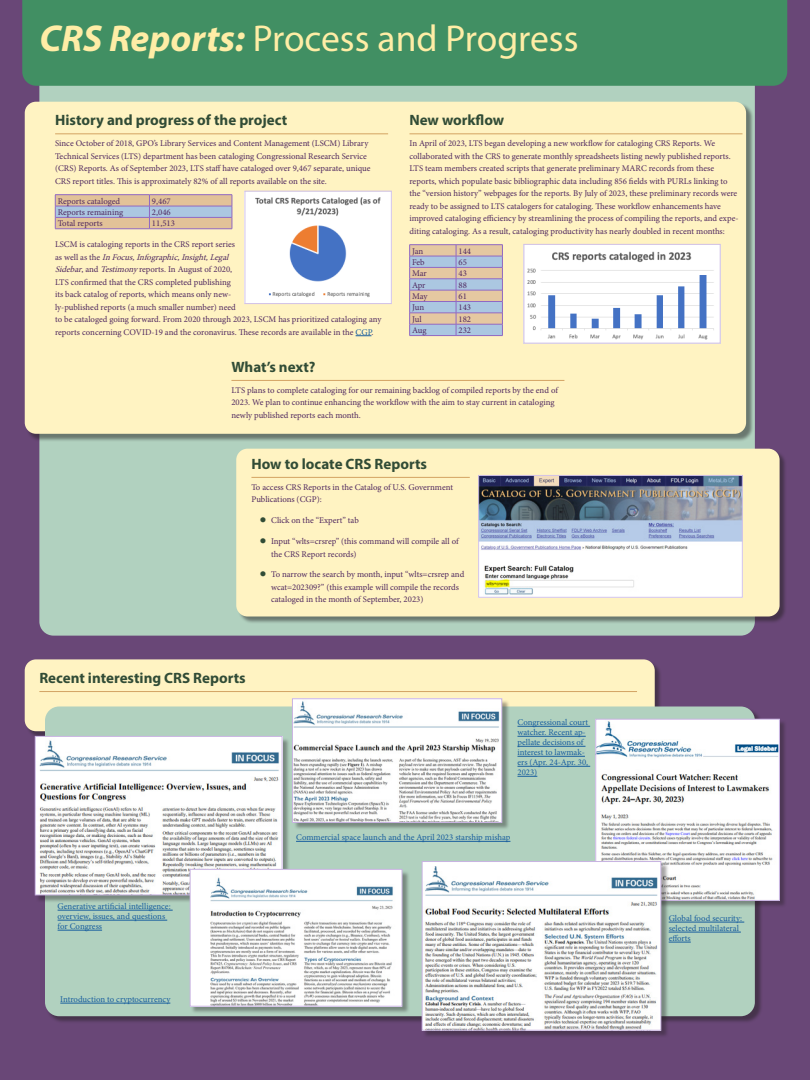
<style>
.page{position:relative;width:810px;height:1080px;background:#694777}
.page>*{position:absolute;margin:0;border:0;box-sizing:border-box;transform-origin:0 0}
.t1{font:37.5px "Myriad Pro";color:#ffeda6}
.heading_1{font:700 15px "Myriad Pro";color:#314c36}
.text{font:8.75px/12.5px "Minion Pro";color:#4f275f}
.text-2{font:8.75px/10px "Minion Pro";color:#175d9e}
.s1{font-weight:700;font-style:italic}
.s2{font-style:italic}
.s3{color:#175d9e}
</style>
<div class="page">
<div style="left:39px;top:22px;width:716px;height:614px;background:#b1d1bf;border-radius:14px"></div>
<div style="left:22px;top:0;width:765px;height:86px;background:#418f63"></div>
<div style="left:26px;top:103px;width:728px;height:339px;background:#231f20;opacity:.5"></div>
<div style="left:25px;top:102px;width:721px;height:332px;background:#fff3c2;border-radius:11px"></div>
<div style="left:237px;top:450px;width:550px;height:174px;background:#231f20;opacity:.5"></div>
<div style="left:236px;top:449px;width:544px;height:167px;background:#fff3c2;border-radius:11px"></div>
<div style="left:25px;top:659px;width:630px;height:72px;background:#fff3c2;border-radius:11px"></div>
<div style="left:46px;top:707px;width:717px;height:317px;background:#231f20;opacity:.5"></div>
<div style="left:45px;top:707px;width:710px;height:309px;background:#b1d1bf;border-radius:14px"></div>
<hr style="left:55px;top:134px;width:333px;height:1px;background:#d3a363">
<svg style="left:356px;top:336px;width:15px;height:1px"></svg>
<svg style="left:55px;top:195px;width:178px;height:34px"></svg>
<hr style="left:55px;top:229px;width:94px;height:1px;background:#9068c3">
<hr style="left:149px;top:229px;width:83px;height:1px;background:#9068c3">
<hr style="left:55px;top:217px;width:94px;height:1px;background:#9068c3">
<hr style="left:149px;top:217px;width:83px;height:1px;background:#9068c3">
<hr style="left:410px;top:134px;width:332px;height:1px;background:#d3a363">
<svg style="left:410px;top:245px;width:93px;height:90px"></svg>
<hr style="left:410px;top:335px;width:46px;height:1px;background:#9068c3">
<hr style="left:456px;top:335px;width:47px;height:1px;background:#9068c3">
<hr style="left:410px;top:267px;width:46px;height:1px;background:#9068c3">
<hr style="left:456px;top:267px;width:46px;height:1px;background:#9068c3">
<hr style="left:410px;top:290px;width:46px;height:1px;background:#9068c3">
<hr style="left:456px;top:290px;width:46px;height:1px;background:#9068c3">
<hr style="left:410px;top:313px;width:46px;height:1px;background:#9068c3">
<hr style="left:456px;top:313px;width:46px;height:1px;background:#9068c3">
<hr style="left:231px;top:380px;width:333px;height:1px;background:#d3a363">
<hr style="left:251px;top:477px;width:219px;height:1px;background:#d3a363">
<hr style="left:39px;top:691px;width:598px;height:1px;background:#d3a363">
<hr style="left:58px;top:910px;width:115px;height:1px;background:#175d9e">
<hr style="left:58px;top:920px;width:109px;height:1px;background:#175d9e">
<hr style="left:58px;top:930px;width:44px;height:1px;background:#175d9e">
<hr style="left:60px;top:1003px;width:110px;height:1px;background:#175d9e">
<hr style="left:669px;top:922px;width:75px;height:1px;background:#175d9e">
<hr style="left:669px;top:932px;width:72px;height:1px;background:#175d9e">
<svg style="left:669px;top:942px;width:22px;height:1px"></svg>
<hr style="left:296px;top:841px;width:214px;height:1px;background:#175d9e">
<hr style="left:518px;top:726px;width:72px;height:1px;background:#175d9e">
<hr style="left:518px;top:736px;width:68px;height:1px;background:#175d9e">
<hr style="left:518px;top:746px;width:68px;height:1px;background:#175d9e">
<hr style="left:518px;top:756px;width:67px;height:1px;background:#175d9e">
<hr style="left:518px;top:766px;width:72px;height:1px;background:#175d9e">
<svg style="left:518px;top:776px;width:19px;height:1px"></svg>
<img style="left:247px;top:193px;width:143px;height:109px">
<div style="left:245px;top:191px;width:147px;height:113px;border:1px solid #d3c3e7"></div>
<img style="left:526px;top:246px;width:192px;height:95px">
<div style="left:524px;top:244px;width:196px;height:99px;border:1px solid #d3c3e7"></div>
<img style="left:480px;top:477px;width:260px;height:118px">
<div style="left:478px;top:475px;width:264px;height:122px;border:1px solid #d3c3e7"></div>
<div style="left:36px;top:737px;width:254px;height:166px;background:#231f20;opacity:.4"></div>
<img style="left:37px;top:738px;width:243px;height:155px">
<div style="left:35px;top:736px;width:247px;height:159px;border:1px solid #c8b3e1"></div>
<div style="left:293px;top:700px;width:217px;height:130px;background:#231f20;opacity:.4"></div>
<img style="left:294px;top:701px;width:206px;height:120px">
<div style="left:292px;top:699px;width:210px;height:124px;border:1px solid #c8b3e1"></div>
<div style="left:597px;top:720px;width:190px;height:188px;background:#231f20;opacity:.4"></div>
<img style="left:598px;top:721px;width:180px;height:178px">
<div style="left:596px;top:719px;width:184px;height:182px;border:1px solid #c8b3e1"></div>
<div style="left:191px;top:870px;width:219px;height:144px;background:#231f20;opacity:.4"></div>
<img style="left:192px;top:871px;width:208px;height:133px">
<div style="left:190px;top:869px;width:212px;height:137px;border:1px solid #c8b3e1"></div>
<div style="left:423px;top:862px;width:246px;height:176px;background:#231f20;opacity:.4"></div>
<img style="left:424px;top:863px;width:235px;height:165px">
<div style="left:422px;top:861px;width:239px;height:169px;border:1px solid #c8b3e1"></div>
<p class="t1" style="left:39px;top:15px;width:541px"><span class="s1">CRS Reports:</span> Process and Progress</p>
<p class="heading_1" style="left:55px;top:110px;width:234px">History and progress of the project</p>
<p class="text" style="left:55px;top:137px;width:317px">Since October of 2018, GPO’s Library Services and Content Management (LSCM) Library Technical Services (LTS) department has been cataloging Congressional Research Service (CRS) Reports. As of September 2023, LTS staff have cataloged over 9,467 separate, unique CRS report titles. This is approximately 82% of all reports available on the site.</p>
<p class="text" style="left:58px;top:195px;width:64px">Reports cataloged</p>
<p class="text" style="left:152px;top:195px;width:20px">9,467</p>
<p class="text" style="left:58px;top:206px;width:67px">Reports remaining</p>
<p class="text" style="left:152px;top:206px;width:20px">2,046</p>
<p class="text" style="left:58px;top:217px;width:46px">Total reports</p>
<p class="text" style="left:152px;top:217px;width:24px">11,513</p>
<p class="text" style="left:55px;top:238px;width:328px">LSCM is cataloging reports in the CRS report series<br>a s w e l l a s t h e <span class="s2">InFocus,Infographic,Insight,Legal<br>Sidebar</span>, and <span class="s2">Testimony</span>reports. In August of 2020,<br>LTS confirmed that the CRS completed publishing<br>its back catalog of reports, which means only new-<br>ly-published reports (a much smaller number) need<br>to be cataloged going forward. From 2020 through 2023, LSCM has prioritized cataloging any reports concerning COVID-19 and the coronavirus. These records are available in the <span class="s3">CGP</span>.</p>
<p class="heading_1" style="left:410px;top:110px;width:96px">New workflow</p>
<p class="text" style="left:410px;top:137px;width:331px">In April of 2023, LTS began developing a new workflow for cataloging CRS Reports. We collaborated with the CRS to generate monthly spreadsheets listing newly published reports.<br>LTS team members created scripts that generate preliminary MARC records from these reports, which populate basic bibliographic data including 856 fields with PURLs linking to the “version history” webpages for the reports. By July of 2023, these preliminary records were ready to be assigned to LTS catalogers for cataloging. These workflow enhancements have improved cataloging efficiency by streamlining the process of compiling the reports, and expe&shy;diting cataloging. As a result, cataloging productivity has nearly doubled in recent months:</p>
<p class="text" style="left:412px;top:245px;width:13px">Jan</p>
<p class="text" style="left:459px;top:245px;width:14px">144</p>
<p class="text" style="left:412px;top:256px;width:14px">Feb</p>
<p class="text" style="left:459px;top:256px;width:10px">65</p>
<p class="text" style="left:412px;top:267px;width:16px">Mar</p>
<p class="text" style="left:459px;top:267px;width:10px">43</p>
<p class="text" style="left:412px;top:279px;width:15px">Apr</p>
<p class="text" style="left:459px;top:279px;width:10px">88</p>
<p class="text" style="left:412px;top:290px;width:17px">May</p>
<p class="text" style="left:459px;top:290px;width:10px">61</p>
<p class="text" style="left:412px;top:301px;width:14px">Jun</p>
<p class="text" style="left:459px;top:301px;width:14px">143</p>
<p class="text" style="left:412px;top:313px;width:11px">Jul</p>
<p class="text" style="left:459px;top:313px;width:14px">182</p>
<p class="text" style="left:412px;top:324px;width:16px">Aug</p>
<p class="text" style="left:459px;top:324px;width:14px">232</p>
<p class="heading_1" style="left:231px;top:357px;width:86px">What’s next?</p>
<p class="text" style="left:231px;top:384px;width:328px">LTS plans to complete cataloging for our remaining backlog of compiled reports by the end of<br>2023. We plan to continue enhancing the workflow with the aim to stay current in cataloging newly published reports each month.</p>
<p class="heading_1" style="left:251px;top:454px;width:177px">How to locate CRS Reports</p>
<p class="text" style="left:251px;top:481px;width:203px">To access CRS Reports in the Catalog of U.S. Government<br>Publications (CGP):</p>
<p class="text" style="left:271px;top:514px;width:89px">Click on the “Expert” tab</p>
<p class="text" style="left:271px;top:535px;width:189px">Input “wlts=crsrep” (this command will compile all of the CRS Report records)</p>
<p class="text" style="left:271px;top:568px;width:195px">To narrow the search by month, input “wlts=crsrep and wcat=202309?” (this example will compile the records cataloged in the month of September, 2023)</p>
<p class="heading_1" style="left:39px;top:668px;width:208px">Recent interesting CRS Reports</p>
<p class="text-2" style="left:58px;top:902px;width:115px">Generative artificial intelligence: overview, issues, and questions for Congress</p>
<p class="text-2" style="left:60px;top:994px;width:112px">Introduction to cryptocurrency</p>
<p class="text-2" style="left:518px;top:718px;width:72px">Congressional court watcher. Recent ap&shy;pellate decisions of interest to lawmak&shy;ers (Apr. 24-Apr. 30,<br>2023)</p>
<p class="text-2" style="left:296px;top:833px;width:216px">Commercial space launch and the April 2023 starship mishap</p>
<p class="text-2" style="left:669px;top:913px;width:75px">Global food security: selected multilateral efforts</p>
</div>
